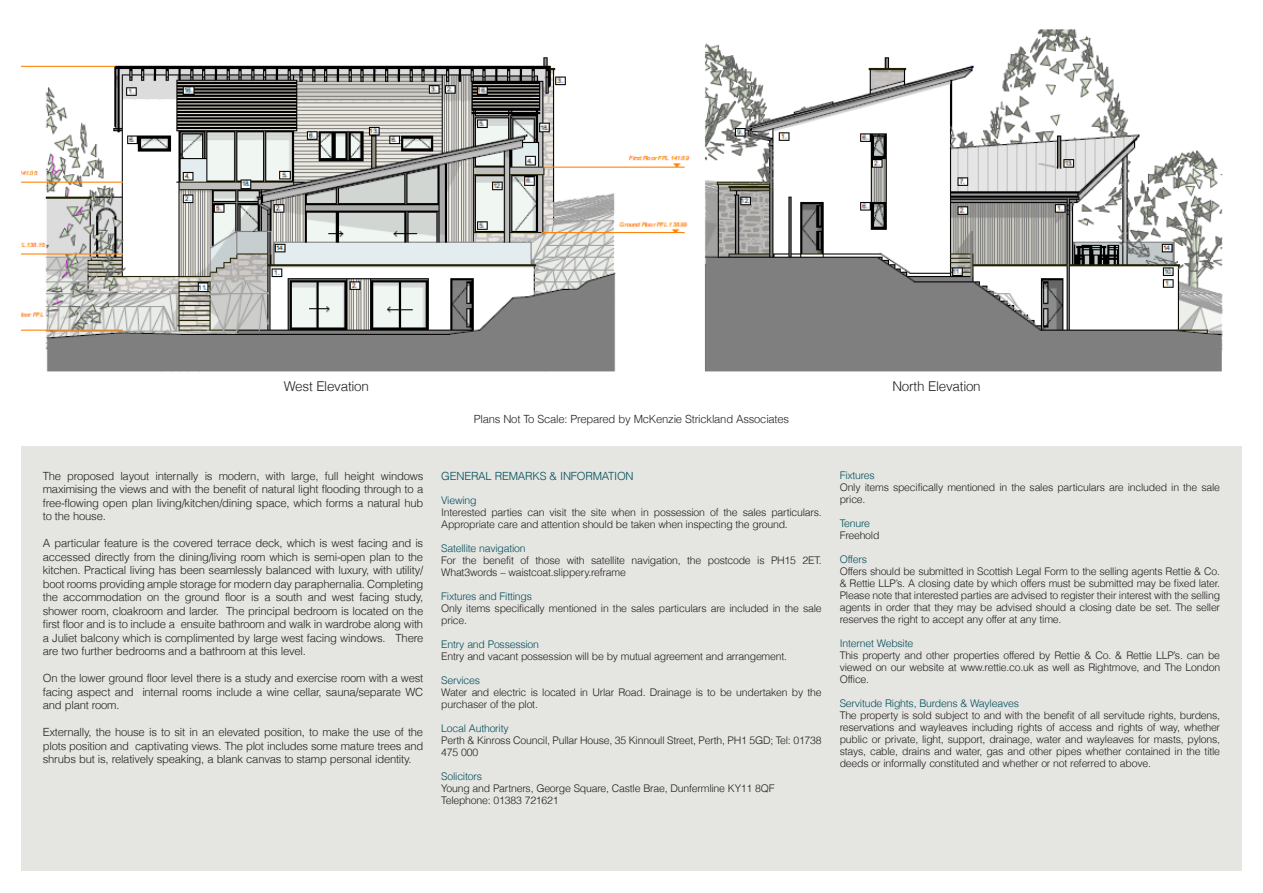
<style>
.page{position:relative;width:1263px;height:893px;background:#fff}
.page>*{position:absolute;margin:0;border:0;box-sizing:border-box;transform-origin:0 0}
._7_BODY_TEXT{font:300 13.5px "Helvetica";letter-spacing:-.02em;color:#231f20}
._7_BODY_TEXT-2{font:300 11.25px/13.5px "Helvetica";letter-spacing:-.02em;color:#231f20;text-align:justify}
._7_BODY_TEXT-3{font:300 11.25px "Helvetica";letter-spacing:-.02em;color:#004e59}
._7_BODY_TEXT-4{font:300 10.5px/12px "Helvetica";letter-spacing:-.02em;color:#231f20}
._7_BODY_TEXT-5{font:300 10.5px "Helvetica";letter-spacing:-.02em;color:#004e59}
</style>
<div class="page">
<div style="left:21px;top:446px;width:1221px;height:425px;background:#e5e5e2"></div>
<img style="left:21px;top:29px;width:1202px;height:349px">
<p class="_7_BODY_TEXT" style="left:284px;top:375px;width:87px">West Elevation</p>
<p class="_7_BODY_TEXT" style="left:892px;top:375px;width:90px">North Elevation</p>
<p class="_7_BODY_TEXT-2" style="left:474px;top:412px;width:317px">Plans Not To Scale: Prepared by McKenzie Strickland Associates</p>
<p class="_7_BODY_TEXT-2" style="left:43px;top:468px;width:382px">The proposed layout internally is modern, with large, full height windows maximising the views and with the benefit of natural light flooding through to a free-flowing open plan living/kitchen/dining space, which forms a natural hub to the house.</p>
<p class="_7_BODY_TEXT-2" style="left:43px;top:536px;width:382px">A particular feature is the covered terrace deck, which is west facing and is accessed directly from the dining/living room which is semi-open plan to the kitchen. Practical living has been seamlessly balanced with luxury, with utility/ boot rooms providing ample storage for modern day paraphernalia. Completing the accommodation on the ground floor is a south and west facing study, shower room, cloakroom and larder. The principal bedroom is located on the first floor and is to include a ensuite bathroom and walk in wardrobe along with a Juliet balcony which is complimented by large west facing windows. There are two further bedrooms and a bathroom at this level.</p>
<p class="_7_BODY_TEXT-2" style="left:43px;top:671px;width:382px">On the lower ground floor level there is a study and exercise room with a west facing aspect and internal rooms include a wine cellar, sauna/separate WC and plant room.</p>
<p class="_7_BODY_TEXT-2" style="left:43px;top:725px;width:382px">Externally, the house is to sit in an elevated position, to make the use of the plots position and captivating views. The plot includes some mature trees and shrubs but is, relatively speaking, a blank canvas to stamp personal identity.</p>
<p class="_7_BODY_TEXT-3" style="left:441px;top:466px;width:194px">GENERAL REMARKS &amp; INFORMATION</p>
<p class="_7_BODY_TEXT-5" style="left:441px;top:491px;width:37px">Viewing</p>
<p class="_7_BODY_TEXT-4" style="left:441px;top:505px;width:382px">Interested parties can visit the site when in possession of the sales particulars.<br>Appropriate care and attention should be taken when inspecting the ground.</p>
<p class="_7_BODY_TEXT-5" style="left:441px;top:539px;width:86px">Satellite navigation</p>
<p class="_7_BODY_TEXT-4" style="left:441px;top:553px;width:382px">For the benefit of those with satellite navigation, the postcode is PH15 2ET.<br>What3words – waistcoat.slippery.reframe</p>
<p class="_7_BODY_TEXT-5" style="left:441px;top:587px;width:92px">Fixtures and Fittings</p>
<p class="_7_BODY_TEXT-4" style="left:441px;top:601px;width:382px">Only items specifically mentioned in the sales particulars are included in the sale price.</p>
<p class="_7_BODY_TEXT-5" style="left:441px;top:635px;width:99px">Entry and Possession</p>
<p class="_7_BODY_TEXT-4" style="left:441px;top:649px;width:347px">Entry and vacant possession will be by mutual agreement and arrangement.</p>
<p class="_7_BODY_TEXT-5" style="left:441px;top:671px;width:40px">Services</p>
<p class="_7_BODY_TEXT-4" style="left:441px;top:685px;width:382px">Water and electric is located in Urlar Road. Drainage is to be undertaken by the purchaser of the plot.</p>
<p class="_7_BODY_TEXT-5" style="left:441px;top:719px;width:69px">Local Authority</p>
<p class="_7_BODY_TEXT-4" style="left:441px;top:733px;width:382px">Perth &amp; Kinross Council, Pullar House, 35 Kinnoull Street, Perth, PH1 5GD; Tel: 01738<br>475 000</p>
<p class="_7_BODY_TEXT-5" style="left:441px;top:767px;width:42px">Solicitors</p>
<p class="_7_BODY_TEXT-4" style="left:441px;top:781px;width:335px">Young and Partners, George Square, Castle Brae, Dunfermline KY11 8QF</p>
<p class="_7_BODY_TEXT-4" style="left:441px;top:793px;width:119px">Telephone: 01383 721621</p>
<p class="_7_BODY_TEXT-5" style="left:840px;top:467px;width:37px">Fixtures</p>
<p class="_7_BODY_TEXT-4" style="left:840px;top:481px;width:382px">Only items specifically mentioned in the sales particulars are included in the sale price.</p>
<p class="_7_BODY_TEXT-5" style="left:840px;top:515px;width:32px">Tenure</p>
<p class="_7_BODY_TEXT-4" style="left:840px;top:529px;width:41px">Freehold</p>
<p class="_7_BODY_TEXT-5" style="left:840px;top:551px;width:29px">Offers</p>
<p class="_7_BODY_TEXT-4" style="left:840px;top:565px;width:382px;text-align:justify">Offers should be submitted in Scottish Legal Form to the selling agents Rettie &amp; Co. &amp; Rettie LLP’s. A closing date by which offers must be submitted may be fixed later.<br>Please note that interested parties are advised to register their interest with the selling agents in order that they may be advised should a closing date be set. The seller reserves the right to accept any offer at any time.</p>
<p class="_7_BODY_TEXT-5" style="left:840px;top:635px;width:75px">Internet Website</p>
<p class="_7_BODY_TEXT-4" style="left:840px;top:649px;width:382px;text-align:justify">This property and other properties offered by Rettie &amp; Co. &amp; Rettie LLP’s. can be viewed on our website at www.rettie.co.uk as well as Rightmove, and The London Office.</p>
<p class="_7_BODY_TEXT-5" style="left:840px;top:695px;width:181px">Servitude Rights, Burdens &amp; Wayleaves</p>
<p class="_7_BODY_TEXT-4" style="left:840px;top:709px;width:382px;text-align:justify">The property is sold subject to and with the benefit of all servitude rights, burdens, reservations and wayleaves including rights of access and rights of way, whether public or private, light, support, drainage, water and wayleaves for masts, pylons, stays, cable, drains and water, gas and other pipes whether contained in the title deeds or informally constituted and whether or not referred to above.</p>
</div>
